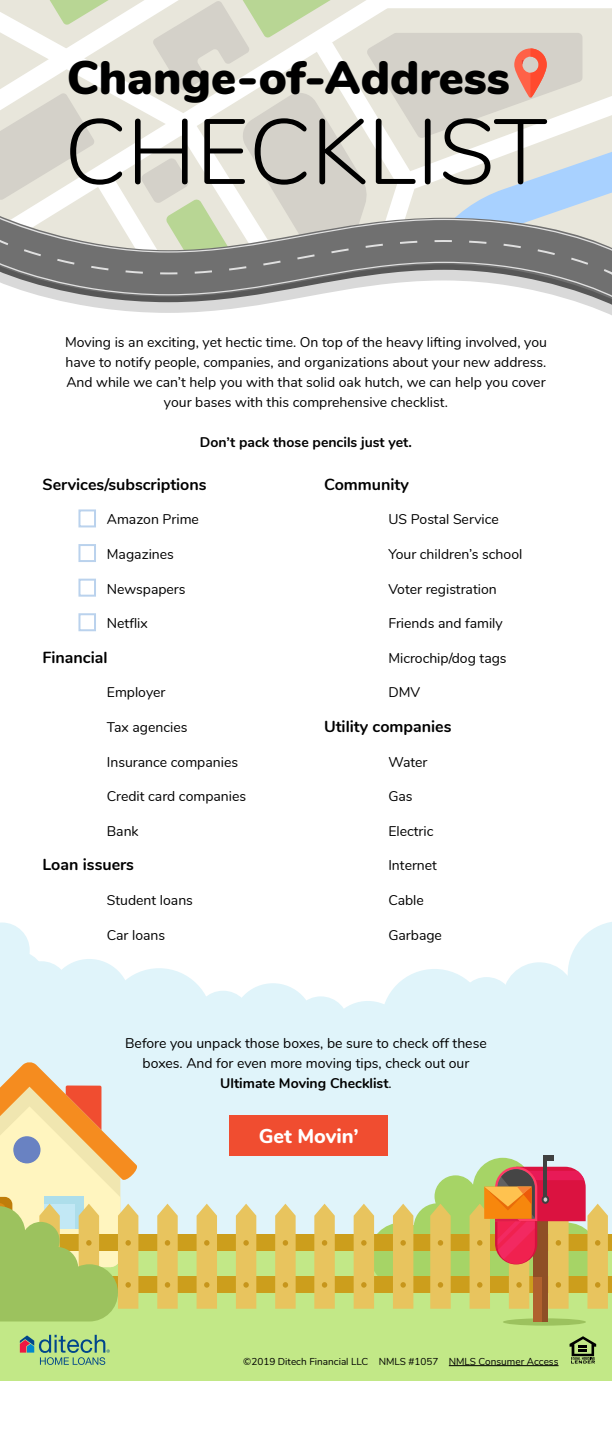
<style>
.page{position:relative;width:612px;height:1440px;background:#fff}
.page>*{position:absolute;margin:0;border:0;box-sizing:border-box;transform-origin:0 0}
.t1{font:300 92px "Nunito";color:#000}
.t2{font:900 47px "Nunito";color:#000}
.t3{font:800 20px "Nunito";color:#fff}
.t4{font:700 16px "Nunito";color:#000}
.t5{font:14px/20px "Nunito";color:#000;text-align:center}
.t6{font:700 14px "Nunito";color:#000}
.t7{font:10px "Nunito";color:#000}
.s1{font-weight:700}
</style>
<div class="page">
<div style="left:0;top:1012px;width:612px;height:228px;background:#e0f4fa"></div>
<div style="left:459px;top:977px;width:55px;height:56px;background:#e0f4fa;border-radius:50%"></div>
<div style="left:503px;top:962px;width:73px;height:74px;background:#e0f4fa;border-radius:50%"></div>
<svg style="left:0;top:923px;width:38px;height:89px"></svg>
<div style="left:14px;top:961px;width:55px;height:56px;background:#e0f4fa;border-radius:50%"></div>
<div style="left:195px;top:991px;width:56px;height:55px;background:#e0f4fa;border-radius:50%"></div>
<div style="left:293px;top:996px;width:56px;height:56px;background:#e0f4fa;border-radius:50%"></div>
<div style="left:48px;top:959px;width:82px;height:82px;background:#e0f4fa;border-radius:50%"></div>
<div style="left:327px;top:1001px;width:82px;height:82px;background:#e0f4fa;border-radius:50%"></div>
<div style="left:232px;top:983px;width:82px;height:82px;background:#e0f4fa;border-radius:50%"></div>
<div style="left:106px;top:968px;width:106px;height:107px;background:#e0f4fa;border-radius:50%"></div>
<div style="left:381px;top:969px;width:107px;height:107px;background:#e0f4fa;border-radius:50%"></div>
<svg style="left:541px;top:922px;width:71px;height:90px"></svg>
<div style="left:0;top:1281px;width:612px;height:100px;background:#c2e887"></div>
<div style="left:78px;top:509px;width:18px;height:18px;border:2px solid #bad2ed"></div>
<div style="left:78px;top:544px;width:18px;height:18px;border:2px solid #bad2ed"></div>
<div style="left:78px;top:579px;width:18px;height:18px;border:2px solid #bad2ed"></div>
<div style="left:78px;top:613px;width:18px;height:18px;border:2px solid #bad2ed"></div>
<div style="left:0;top:1249px;width:612px;height:99px;background:#c2e887"></div>
<div style="left:23px;top:1234px;width:589px;height:17px;background:#cc9e1c"></div>
<div style="left:23px;top:1276px;width:589px;height:17px;background:#cc9e1c"></div>
<svg style="left:157px;top:1204px;width:21px;height:105px;background:#e6c665"></svg>
<svg style="left:197px;top:1204px;width:20px;height:105px;background:#e6c564"></svg>
<svg style="left:236px;top:1204px;width:20px;height:105px;background:#e6c564"></svg>
<svg style="left:275px;top:1204px;width:21px;height:105px;background:#e6c565"></svg>
<svg style="left:314px;top:1204px;width:21px;height:105px;background:#e6c565"></svg>
<svg style="left:0;top:1062px;width:139px;height:259px"></svg>
<svg style="left:503px;top:1318px;width:83px;height:8px"></svg>
<div style="left:539px;top:1221px;width:9px;height:101px;background:#8f4f26"></div>
<div style="left:533px;top:1221px;width:9px;height:101px;background:#b0612e"></div>
<div style="left:544px;top:1155px;width:9px;height:6px;background:#404040"></div>
<svg style="left:354px;top:1158px;width:254px;height:151px"></svg>
<svg style="left:20px;top:1335px;width:90px;height:30px"></svg>
<svg style="left:570px;top:1336px;width:26px;height:28px"></svg>
<hr style="left:449px;top:1365px;width:110px;height:1px;background:#000">
<svg style="left:0;top:0;width:612px;height:315px"></svg>
<div style="left:229px;top:1116px;width:158px;height:40px;background:#f04d30"></div>
<h2 class="t2" style="left:67px;top:43px;width:444px">Change-of-Address</h2>
<h1 class="t1" style="left:64px;top:85px;width:485px">CHECKLIST</h1>
<p class="t5" style="left:65px;top:331px;width:483px">Moving is an exciting, yet hectic time. On top of the heavy lifting involved, you have to notify people, companies, and organizations about your new address.<br>And while we can’t help you with that solid oak hutch, we can help you cover your bases with this comprehensive checklist.</p>
<p class="t6" style="left:200px;top:432px;width:214px">Don’t pack those pencils just yet.</p>
<p class="t4" style="left:42px;top:472px;width:166px">Services/subscriptions</p>
<p class="t5" style="left:107px;top:509px;width:94px">Amazon Prime</p>
<p class="t5" style="left:107px;top:543px;width:69px">Magazines</p>
<p class="t5" style="left:107px;top:578px;width:80px">Newspapers</p>
<p class="t5" style="left:107px;top:613px;width:42px">Netflix</p>
<p class="t4" style="left:42px;top:645px;width:67px">Financial</p>
<p class="t5" style="left:107px;top:682px;width:60px">Employer</p>
<p class="t5" style="left:107px;top:716px;width:82px">Tax agencies</p>
<p class="t5" style="left:107px;top:751px;width:133px">Insurance companies</p>
<p class="t5" style="left:107px;top:786px;width:141px">Credit card companies</p>
<p class="t5" style="left:107px;top:820px;width:33px">Bank</p>
<p class="t4" style="left:42px;top:853px;width:93px">Loan issuers</p>
<p class="t5" style="left:107px;top:889px;width:88px">Student loans</p>
<p class="t5" style="left:107px;top:924px;width:60px">Car loans</p>
<p class="t4" style="left:324px;top:472px;width:86px">Community</p>
<p class="t5" style="left:388px;top:509px;width:112px">US Postal Service</p>
<p class="t5" style="left:388px;top:543px;width:135px">Your children’s school</p>
<p class="t5" style="left:388px;top:578px;width:110px">Voter registration</p>
<p class="t5" style="left:388px;top:613px;width:116px">Friends and family</p>
<p class="t5" style="left:388px;top:647px;width:120px">Microchip/dog tags</p>
<p class="t5" style="left:388px;top:682px;width:33px">DMV</p>
<p class="t4" style="left:324px;top:715px;width:129px">Utility companies</p>
<p class="t5" style="left:388px;top:751px;width:41px">Water</p>
<p class="t5" style="left:388px;top:786px;width:26px">Gas</p>
<p class="t5" style="left:388px;top:820px;width:47px">Electric</p>
<p class="t5" style="left:388px;top:855px;width:50px">Internet</p>
<p class="t5" style="left:388px;top:889px;width:37px">Cable</p>
<p class="t5" style="left:388px;top:924px;width:55px">Garbage</p>
<p class="t5" style="left:125px;top:1032px;width:363px">Before you unpack those boxes, be sure to check off these boxes. And for even more moving tips, check out our<br><span class="s1">Ultimate Moving Checklist</span>.</p>
<h3 class="t3" style="left:259px;top:1121px;width:101px">Get Movin’</h3>
<p class="t7" style="left:243px;top:1354px;width:317px">©2019 Ditech Financial LLC NMLS #1057 NMLS Consumer Access</p>
</div>
